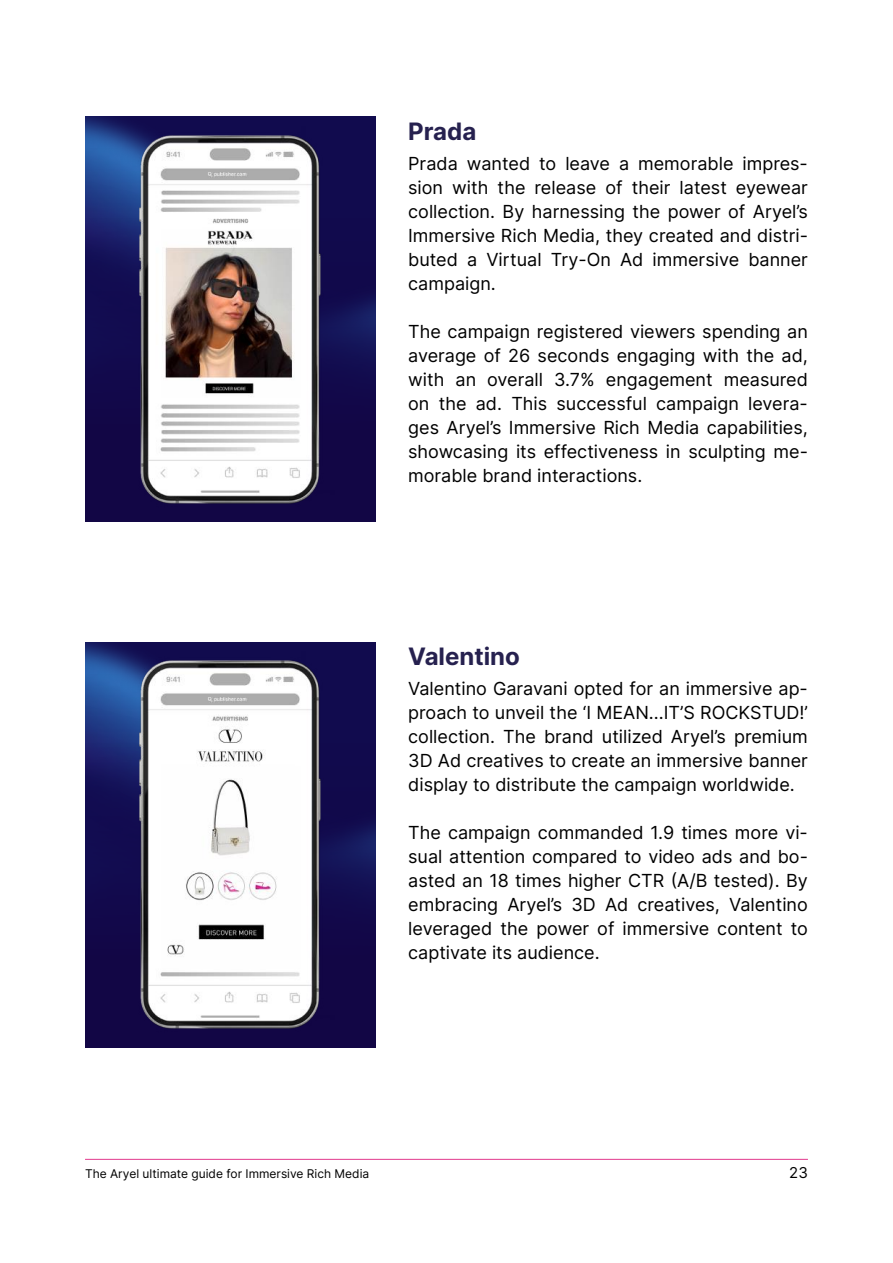
<style>
.page{position:relative;width:893px;height:1263px;background:#fff}
.page>*{position:absolute;margin:0;border:0;box-sizing:border-box;transform-origin:0 0}
.t1{font:700 24px "Inter";color:#26214f}
.t2{font:18px/24px "Inter";color:#000;text-align:justify}
.t3{font:15px "Inter";color:#000}
.t4{font:12px "Inter";color:#000}
</style>
<div class="page">
<hr style="left:85px;top:1159px;width:723px;height:1px;background:#e23a8d">
<img style="left:85px;top:117px;width:290px;height:35px">
<svg style="left:85px;top:152px;width:290px;height:66px;background:#1a2a71"></svg>
<svg style="left:85px;top:218px;width:290px;height:304px;background:#120a4c"></svg>
<img style="left:85px;top:642px;width:290px;height:35px">
<svg style="left:85px;top:677px;width:290px;height:66px;background:#1a2b72"></svg>
<svg style="left:85px;top:743px;width:290px;height:304px;background:#120a4c"></svg>
<img style="left:122px;top:126px;width:217px;height:386px">
<img style="left:122px;top:652px;width:217px;height:385px">
<h1 class="t1" style="left:408px;top:114px;width:70px">Prada</h1>
<p class="t2" style="left:408px;top:151px;width:401px">Prada wanted to leave a memorable impres&shy;sion with the release of their latest eyewear collection. By harnessing the power of Aryel’s Immersive Rich Media, they created and distri&shy;buted a Virtual Try-On Ad immersive banner campaign.</p>
<p class="t2" style="left:408px;top:319px;width:401px">The campaign registered viewers spending an average of 26 seconds engaging with the ad, with an overall 3.7% engagement measured on the ad. This successful campaign levera&shy;ges Aryel’s Immersive Rich Media capabilities, showcasing its effectiveness in sculpting me&shy;morable brand interactions.</p>
<h1 class="t1" style="left:408px;top:639px;width:113px">Valentino</h1>
<p class="t2" style="left:408px;top:676px;width:401px">Valentino Garavani opted for an immersive ap&shy;proach to unveil the ‘I MEAN...IT’S ROCKSTUD!’ collection. The brand utilized Aryel’s premium 3D Ad creatives to create an immersive banner display to distribute the campaign worldwide.</p>
<p class="t2" style="left:408px;top:820px;width:401px">The campaign commanded 1.9 times more vi&shy;sual attention compared to video ads and bo&shy;asted an 18 times higher CTR (A/B tested). By embracing Aryel’s 3D Ad creatives, Valentino leveraged the power of immersive content to captivate its audience.</p>
<p class="t4" style="left:85px;top:1165px;width:286px">The Aryel ultimate guide for Immersive Rich Media</p>
<p class="t3" style="left:789px;top:1161px;width:20px">23</p>
</div>
